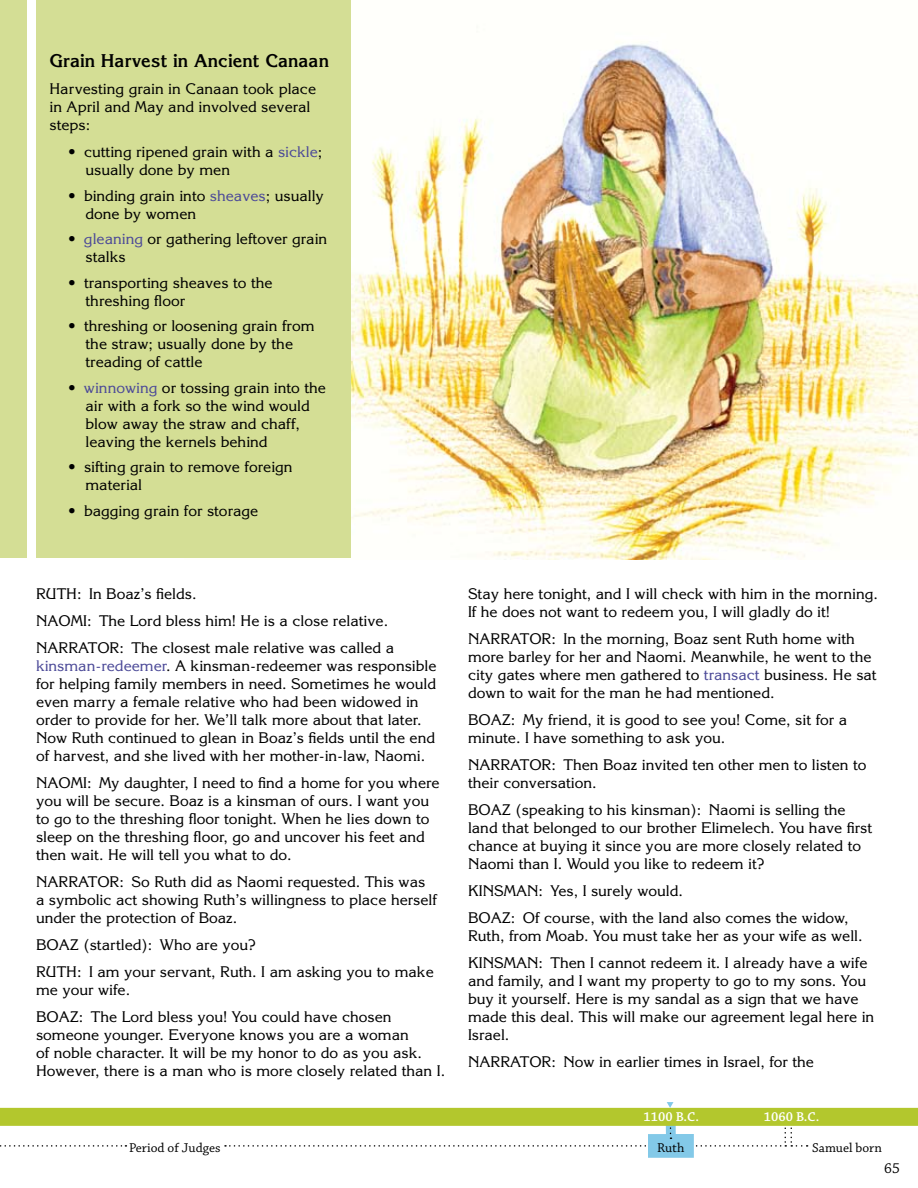
<style>
.page{position:relative;width:918px;height:1188px;background:#fff}
.page>*{position:absolute;margin:0;border:0;box-sizing:border-box;transform-origin:0 0}
.t1{font:700 18px "Korinna";color:#000}
.t2{font:15px/18px "Korinna";color:#000}
.t3{font:15px "Chaparral Pro";color:#000}
.t4{font:13.5px "Chaparral Pro";color:#000}
.t5{font:600 13.5px "Chaparral Pro";color:#fff}
.s1{color:#4c4a98}
</style>
<div class="page">
<svg style="left:225px;top:1126px;width:583px;height:32px"></svg>
<svg style="left:0;top:1145px;width:126px;height:2px"></svg>
<div style="left:0;top:1108px;width:918px;height:18px;background:#b3c72d"></div>
<img style="left:351px;top:44px;width:567px;height:516px">
<div style="left:0;top:0;width:351px;height:558px;background:#d4de95"></div>
<div style="left:27px;top:0;width:9px;height:558px;background:#fff"></div>
<svg style="left:667px;top:1102px;width:7px;height:6px"></svg>
<p class="t1" style="left:50px;top:50px;width:281px">Grain Harvest in Ancient Canaan</p>
<p class="t2" style="left:50px;top:80px;width:268px">Harvesting grain in Canaan took place in April and May and involved several steps:</p>
<p class="t2" style="left:86px;top:143px;width:238px;text-indent:-18px">• cutting ripened grain with a <span class="s1">sickle</span>; usually done by men</p>
<p class="t2" style="left:86px;top:186px;width:240px;text-indent:-18px">• binding grain into <span class="s1">sheaves</span>; usually done by women</p>
<p class="t2" style="left:86px;top:230px;width:243px;text-indent:-18px">• <span class="s1">gleaning</span> or gathering leftover grain stalks</p>
<p class="t2" style="left:86px;top:273px;width:189px;text-indent:-18px">• transporting sheaves to the threshing floor</p>
<p class="t2" style="left:86px;top:317px;width:231px;text-indent:-18px">• threshing or loosening grain from the straw; usually done by the treading of cattle</p>
<p class="t2" style="left:86px;top:378px;width:242px;text-indent:-18px">• <span class="s1">winnowing</span> or tossing grain into the air with a fork so the wind would blow away the straw and chaff, leaving the kernels behind</p>
<p class="t2" style="left:86px;top:458px;width:209px;text-indent:-18px">• sifting grain to remove foreign material</p>
<p class="t2" style="left:68px;top:501px;width:192px">• bagging grain for storage</p>
<p class="t2" style="left:36px;top:581px;width:360px;line-height:27px">RUTH: In Boaz’s fields.<br>NAOMI: The Lord bless him! He is a close relative.<br>NARRATOR: The closest male relative was called a</p>
<p class="t2" style="left:36px;top:657px;width:402px"><span class="s1">kinsman-redeemer</span>. A kinsman-redeemer was responsible for helping family members in need. Sometimes he would even marry a female relative who had been widowed in order to provide for her. We’ll talk more about that later.<br>Now Ruth continued to glean in Boaz’s fields until the end of harvest, and she lived with her mother-in-law, Naomi.</p>
<p class="t2" style="left:36px;top:774px;width:405px">NAOMI: My daughter, I need to find a home for you where you will be secure. Boaz is a kinsman of ours. I want you to go to the threshing floor tonight. When he lies down to sleep on the threshing floor, go and uncover his feet and then wait. He will tell you what to do.</p>
<p class="t2" style="left:36px;top:873px;width:402px">NARRATOR: So Ruth did as Naomi requested. This was a symbolic act showing Ruth’s willingness to place herself under the protection of Boaz.</p>
<p class="t2" style="left:36px;top:932px;width:399px;line-height:27px">BOAZ (startled): Who are you?<br>RUTH: I am your servant, Ruth. I am asking you to make</p>
<p class="t2" style="left:36px;top:977px;width:357px;line-height:27px">me your wife.<br>BOAZ: The Lord bless you! You could have chosen</p>
<p class="t2" style="left:36px;top:1026px;width:411px">someone younger. Everyone knows you are a woman<br>of noble character. It will be my honor to do as you ask.<br>However, there is a man who is more closely related than I.</p>
<p class="t2" style="left:468px;top:585px;width:411px">Stay here tonight, and I will check with him in the morning.<br>If he does not want to redeem you, I will gladly do it!</p>
<p class="t2" style="left:468px;top:630px;width:410px">NARRATOR: In the morning, Boaz sent Ruth home with more barley for her and Naomi. Meanwhile, he went to the city gates where men gathered to <span class="s1">transact</span> business. He sat down to wait for the man he had mentioned.</p>
<p class="t2" style="left:468px;top:711px;width:381px">BOAZ: My friend, it is good to see you! Come, sit for a minute. I have something to ask you.</p>
<p class="t2" style="left:468px;top:756px;width:400px">NARRATOR: Then Boaz invited ten other men to listen to their conversation.</p>
<p class="t2" style="left:468px;top:801px;width:406px">BOAZ (speaking to his kinsman): Naomi is selling the land that belonged to our brother Elimelech. You have first chance at buying it since you are more closely related to Naomi than I. Would you like to redeem it?</p>
<p class="t2" style="left:468px;top:878px;width:382px;line-height:27px">KINSMAN: Yes, I surely would.<br>BOAZ: Of course, with the land also comes the widow,</p>
<p class="t2" style="left:468px;top:923px;width:401px;line-height:27px">Ruth, from Moab. You must take her as your wife as well.<br>KINSMAN: Then I cannot redeem it. I already have a wife</p>
<p class="t2" style="left:468px;top:972px;width:408px">and family, and I want my property to go to my sons. You buy it yourself. Here is my sandal as a sign that we have made this deal. This will make our agreement legal here in Israel.</p>
<p class="t2" style="left:468px;top:1053px;width:348px">NARRATOR: Now in earlier times in Israel, for the</p>
<p class="t5" style="left:644px;top:1109px;width:57px">1100 B.C.</p>
<p class="t5" style="left:764px;top:1109px;width:57px">1060 B.C.</p>
<p class="t4" style="left:129px;top:1140px;width:93px">Period of Judges</p>
<p class="t4" style="left:657px;top:1140px;width:29px">Ruth</p>
<p class="t4" style="left:812px;top:1140px;width:71px">Samuel born</p>
<p class="t3" style="left:884px;top:1160px;width:17px">65</p>
</div>
